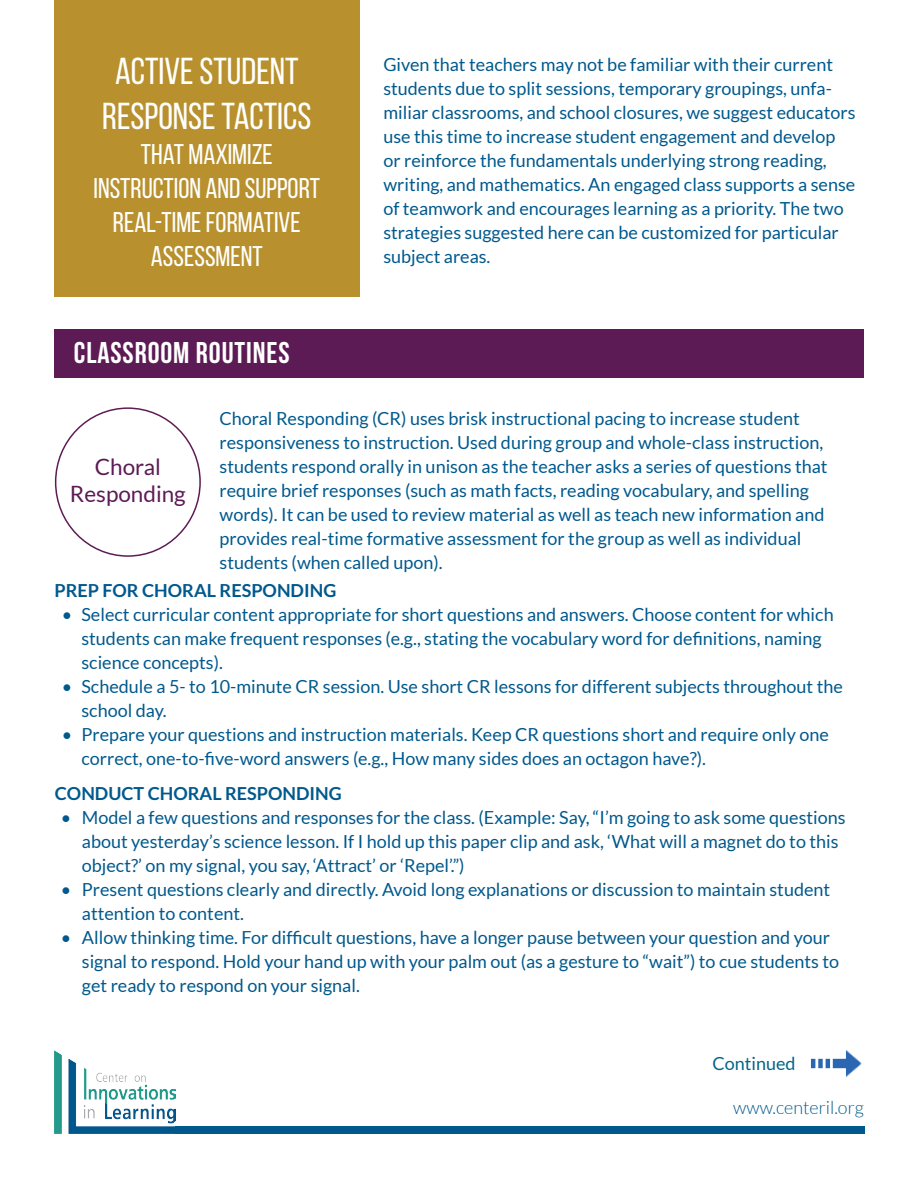
<style>
.page{position:relative;width:918px;height:1188px;background:#fff}
.page>*{position:absolute;margin:0;border:0;box-sizing:border-box;transform-origin:0 0}
.t1{font:37.5px/45px "Bebas Neue";color:#fff;text-align:center}
.t2{font:700 30px "Bebas Neue";letter-spacing:.03em;color:#fff}
.t3{font:28.5px/34.2px "Bebas Neue";color:#fff;text-align:center}
.t4{font:22.5px "Lato";color:#5d1b54}
.t5{font:18px/24px "Lato";color:#00598d}
.t6{font:700 18px "Lato";color:#00598d}
.t7{font:300 18px "Lato";color:#005b8f}
.t8{font:18px "Lato";color:#046588}
</style>
<div class="page">
<div style="left:54px;top:0;width:306px;height:297px;background:#b8912e"></div>
<div style="left:54px;top:329px;width:810px;height:49px;background:#5c1b54"></div>
<img style="left:55px;top:1051px;width:120px;height:83px">
<div style="left:175px;top:1126px;width:690px;height:8px;background:#01588c"></div>
<img style="left:810px;top:1050px;width:52px;height:27px">
<p class="t1" style="left:102px;top:49px;width:211px">ACTIVE STUDENT<br>RESPONSE TACTICS</p>
<p class="t3" style="left:141px;top:136px;width:133px">THAT MAXIMIZE</p>
<p class="t3" style="left:94px;top:171px;width:228px">INSTRUCTION AND SUPPORT<br>REAL-TIME FORMATIVE<br>ASSESSMENT</p>
<p class="t2" style="left:74px;top:336px;width:217px">CLASSROOM ROUTINES</p>
<p class="t5" style="left:383px;top:52px;width:474px">Given that teachers may not be familiar with their current students due to split sessions, temporary groupings, unfa&shy;miliar classrooms, and school closures, we suggest educators use this time to increase student engagement and develop or reinforce the fundamentals underlying strong reading, writing, and mathematics. An engaged class supports a sense of teamwork and encourages learning as a priority. The two strategies suggested here can be customized for particular subject areas.</p>
<p class="t5" style="left:220px;top:406px;width:582px">Choral Responding (CR) uses brisk instructional pacing to increase student</p>
<p class="t5" style="left:220px;top:430px;width:605px">responsiveness to instruction. Used during group and whole-class instruction,</p>
<p class="t5" style="left:220px;top:454px;width:610px">students respond orally in unison as the teacher asks a series of questions that</p>
<p class="t5" style="left:220px;top:478px;width:606px">require brief responses (such as math facts, reading vocabulary, and spelling words). It can be used to review material as well as teach new information and</p>
<p class="t5" style="left:220px;top:526px;width:583px">provides real-time formative assessment for the group as well as individual</p>
<p class="t5" style="left:220px;top:550px;width:225px">students (when called upon).</p>
<p class="t6" style="left:54px;top:580px;width:283px">PREP FOR CHORAL RESPONDING</p>
<p class="t5" style="left:81px;top:603px;width:754px;text-indent:-20px">• Select curricular content appropriate for short questions and answers. Choose content for which students can make frequent responses (e.g., stating the vocabulary word for definitions, naming science concepts).</p>
<p class="t5" style="left:81px;top:675px;width:763px;text-indent:-20px">• Schedule a 5- to 10-minute CR session. Use short CR lessons for different subjects throughout the school day.</p>
<p class="t5" style="left:81px;top:723px;width:749px;text-indent:-20px">• Prepare your questions and instruction materials. Keep CR questions short and require only one correct, one-to-five-word answers (e.g., How many sides does an octagon have?).</p>
<p class="t6" style="left:55px;top:783px;width:288px">CONDUCT CHORAL RESPONDING</p>
<p class="t5" style="left:82px;top:805px;width:765px;text-indent:-21px">• Model a few questions and responses for the class. (Example: Say, “I’m going to ask some questions about yesterday’s science lesson. If I hold up this paper clip and ask, ‘What will a magnet do to this object?’ on my signal, you say, ‘Attract’ or ‘Repel’.”)</p>
<p class="t5" style="left:82px;top:877px;width:750px;text-indent:-21px">• Present questions clearly and directly. Avoid long explanations or discussion to maintain student attention to content.</p>
<p class="t5" style="left:82px;top:925px;width:759px;text-indent:-21px">• Allow thinking time. For difficult questions, have a longer pause between your question and your signal to respond. Hold your hand up with your palm out (as a gesture to “wait”) to cue students to get ready to respond on your signal.</p>
<p class="t4" style="left:95px;top:454px;width:68px">Choral</p>
<p class="t4" style="left:70px;top:481px;width:117px">Responding</p>
<p class="t8" style="left:712px;top:1054px;width:85px">Continued</p>
<p class="t7" style="left:733px;top:1098px;width:132px">www.centeril.org</p>
</div>
